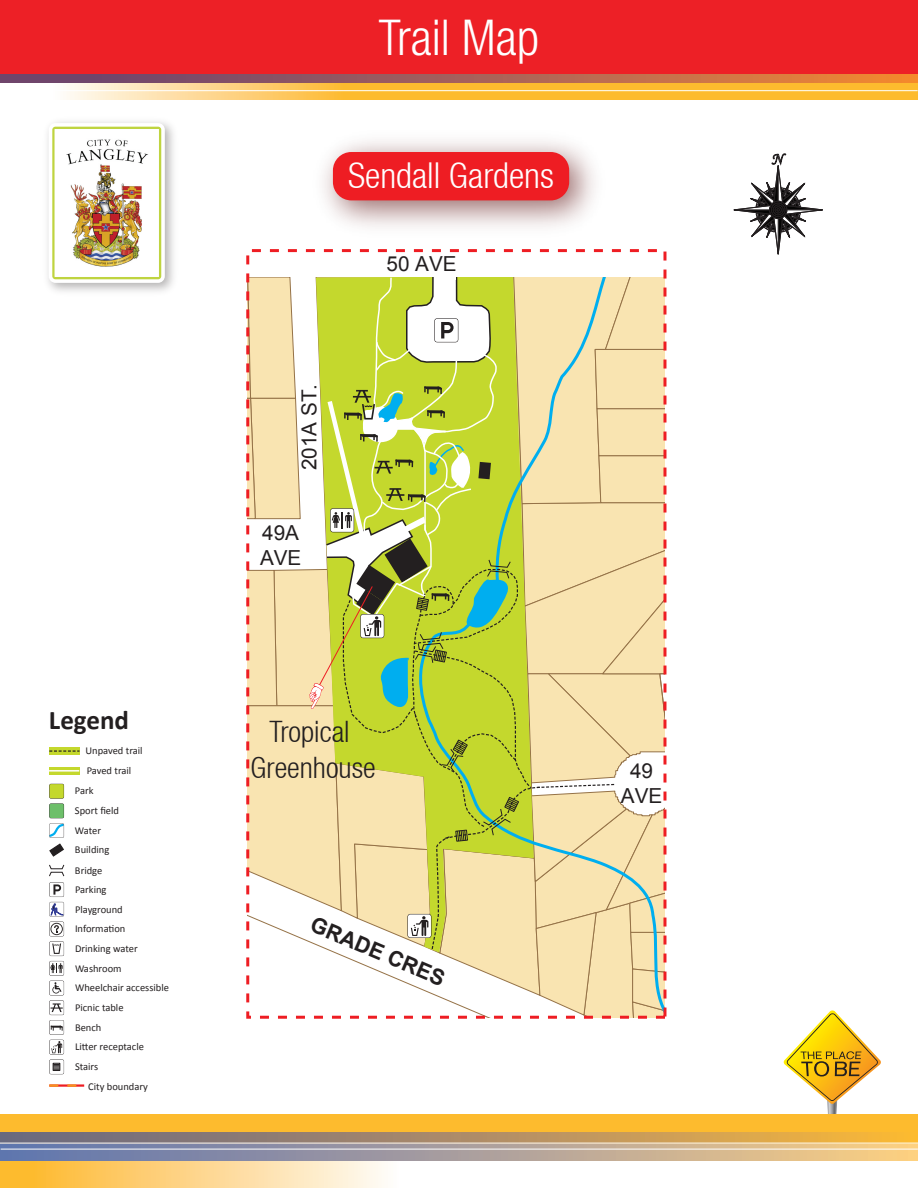
<style>
.page{position:relative;width:918px;height:1188px;background:#fff}
.page>*{position:absolute;margin:0;border:0;box-sizing:border-box;transform-origin:0 0}
.t1{font:300 condensed 49.5px "Helvetica Neue";color:#fff}
.t2{font:300 condensed 35.7px "Helvetica Neue LT";color:#fff}
.t3{font:300 condensed 29.55px/35.4px "Helvetica Neue LT";color:#231f20;text-align:center}
.t4{font:700 27px "Calibri";color:#231f20}
.t5{font:700 21.75px "Arial";color:#231f20}
.t6{font:20.7px/24.9px "Arial";color:#231f20;text-align:center}
.t7{font:10.5px/19.6px "Calibri";color:#231f20}
</style>
<div class="page">
<img style="left:827px;top:1104px;width:10px;height:11px">
<svg style="left:783px;top:1010px;width:98px;height:94px"></svg>
<div style="left:0;top:0;width:918px;height:75px;background:#ed2026"></div>
<svg style="left:0;top:82px;width:918px;height:17px;background:#f8c35d"></svg>
<hr style="left:0;top:90px;width:918px;height:1px;background:#fff">
<svg style="left:0;top:74px;width:918px;height:8px;background:#a76256"></svg>
<div style="left:1px;top:1115px;width:917px;height:28px;background:#fdbb2e"></div>
<svg style="left:1px;top:1160px;width:917px;height:28px"></svg>
<div style="left:1px;top:1143px;width:917px;height:17px;background:linear-gradient(to right,#5c72b2,#facd86)"></div>
<svg style="left:1px;top:1132px;width:917px;height:11px;background:#b19168"></svg>
<hr style="left:1px;top:1149px;width:917px;height:1px;background:#fff">
<hr style="left:0;top:1143px;width:918px;height:1px;background:#fff">
<img style="left:323px;top:141px;width:272px;height:86px">
<div style="left:333px;top:152px;width:236px;height:48px;background:#ee1d23"></div>
<svg style="left:49px;top:123px;width:116px;height:160px"></svg>
<svg style="left:52px;top:127px;width:109px;height:152px"></svg>
<div style="left:55px;top:129px;width:104px;height:148px;background:#fff"></div>
<img style="left:66px;top:139px;width:82px;height:128px">
<svg style="left:49px;top:864px;width:16px;height:13px"></svg>
<svg style="left:49px;top:823px;width:16px;height:34px"></svg>
<svg style="left:49px;top:784px;width:15px;height:15px"></svg>
<div style="left:50px;top:784px;width:14px;height:14px;background:#c4d82d"></div>
<svg style="left:49px;top:803px;width:15px;height:15px"></svg>
<div style="left:50px;top:804px;width:14px;height:14px;background:#6dbf6a"></div>
<div style="left:49px;top:747px;width:31px;height:8px;background:#c4d82d"></div>
<svg style="left:49px;top:750px;width:31px;height:2px"></svg>
<div style="left:49px;top:767px;width:30px;height:8px;background:#c4d82d"></div>
<hr style="left:49px;top:770px;width:30px;height:2px;background:#fff">
<div style="left:49px;top:941px;width:15px;height:15px;background:#a4a2a2;border-radius:2px"></div>
<div style="left:50px;top:942px;width:14px;height:14px;background:#fff"></div>
<svg style="left:52px;top:944px;width:9px;height:10px"></svg>
<div style="left:49px;top:922px;width:15px;height:14px;background:#a4a3a3;border-radius:2px"></div>
<svg style="left:50px;top:922px;width:14px;height:14px"></svg>
<svg style="left:50px;top:923px;width:13px;height:12px"></svg>
<div style="left:49px;top:882px;width:15px;height:15px;background:#a4a3a3;border-radius:2px"></div>
<div style="left:50px;top:883px;width:14px;height:14px;background:#fff"></div>
<svg style="left:53px;top:884px;width:8px;height:11px"></svg>
<div style="left:49px;top:961px;width:15px;height:15px;background:#a3a1a2;border-radius:2px"></div>
<div style="left:50px;top:961px;width:14px;height:14px;background:#fff"></div>
<svg style="left:50px;top:963px;width:13px;height:10px"></svg>
<div style="left:49px;top:981px;width:15px;height:14px;background:#a4a2a3;border-radius:2px"></div>
<div style="left:50px;top:981px;width:14px;height:14px;background:#fff"></div>
<svg style="left:52px;top:982px;width:9px;height:12px"></svg>
<svg style="left:49px;top:902px;width:15px;height:15px"></svg>
<div style="left:49px;top:1000px;width:15px;height:15px;background:#a2a0a0;border-radius:2px"></div>
<div style="left:50px;top:1001px;width:14px;height:14px;background:#fff"></div>
<svg style="left:51px;top:1003px;width:12px;height:9px"></svg>
<div style="left:49px;top:1040px;width:15px;height:15px;background:#a4a3a3;border-radius:2px"></div>
<svg style="left:50px;top:1040px;width:14px;height:14px"></svg>
<svg style="left:51px;top:1041px;width:11px;height:12px"></svg>
<div style="left:49px;top:1020px;width:15px;height:15px;background:#a4a2a3;border-radius:2px"></div>
<div style="left:50px;top:1020px;width:14px;height:15px;background:#fff"></div>
<svg style="left:51px;top:1026px;width:12px;height:5px"></svg>
<div style="left:49px;top:1059px;width:15px;height:15px;background:#a3a1a1;border-radius:2px"></div>
<svg style="left:50px;top:1060px;width:14px;height:14px"></svg>
<div style="left:53px;top:1063px;width:7px;height:8px;border:1px solid #231f20"></div>
<svg style="left:53px;top:1064px;width:7px;height:6px"></svg>
<hr style="left:49px;top:1084px;width:35px;height:3px;background:#ee1d23">
<svg style="left:49px;top:1084px;width:31px;height:3px"></svg>
<svg style="left:733px;top:153px;width:90px;height:102px"></svg>
<svg style="left:248px;top:277px;width:417px;height:740px"></svg>
<h3 class="t4" style="left:49px;top:703px;width:82px">Legend</h3>
<p class="t7" style="left:85px;top:740px;width:59px">Unpaved trail<br>Paved trail</p>
<p class="t7" style="left:75px;top:781px;width:46px">Park<br>Sport field</p>
<p class="t7" style="left:75px;top:820px;width:36px">Water<br>Building</p>
<p class="t7" style="left:75px;top:860px;width:29px">Bridge</p>
<p class="t7" style="left:75px;top:879px;width:33px">Parking</p>
<p class="t7" style="left:75px;top:899px;width:49px">Playground</p>
<p class="t7" style="left:75px;top:918px;width:52px">Information</p>
<p class="t7" style="left:75px;top:938px;width:96px">Drinking water<br>Washroom<br>Wheelchair accessible</p>
<p class="t7" style="left:75px;top:997px;width:71px">Picnic table<br>Bench<br>Litter receptacle<br>Stairs</p>
<p class="t7" style="left:88px;top:1076px;width:61px">City boundary</p>
<h1 class="t1" style="left:379px;top:10px;width:162px">Trail Map</h1>
<h2 class="t2" style="left:348px;top:155px;width:207px">Sendall Gardens</h2>
<h3 class="t6" style="left:297px;top:470px;width:88px;rotate:-90deg">201A ST.</h3>
<h3 class="t6" style="left:260px;top:521px;width:43px;text-align:left">49A<br>AVE</h3>
<h3 class="t6" style="left:387px;top:252px;width:72px">50 AVE</h3>
<h3 class="t3" style="left:251px;top:714px;width:127px">Tropical<br>Greenhouse</h3>
<h3 class="t5" style="left:317px;top:910px;width:145px;rotate:23deg">GRADE CRES</h3>
<h3 class="t6" style="left:621px;top:758px;width:43px">49<br>AVE</h3>
</div>
